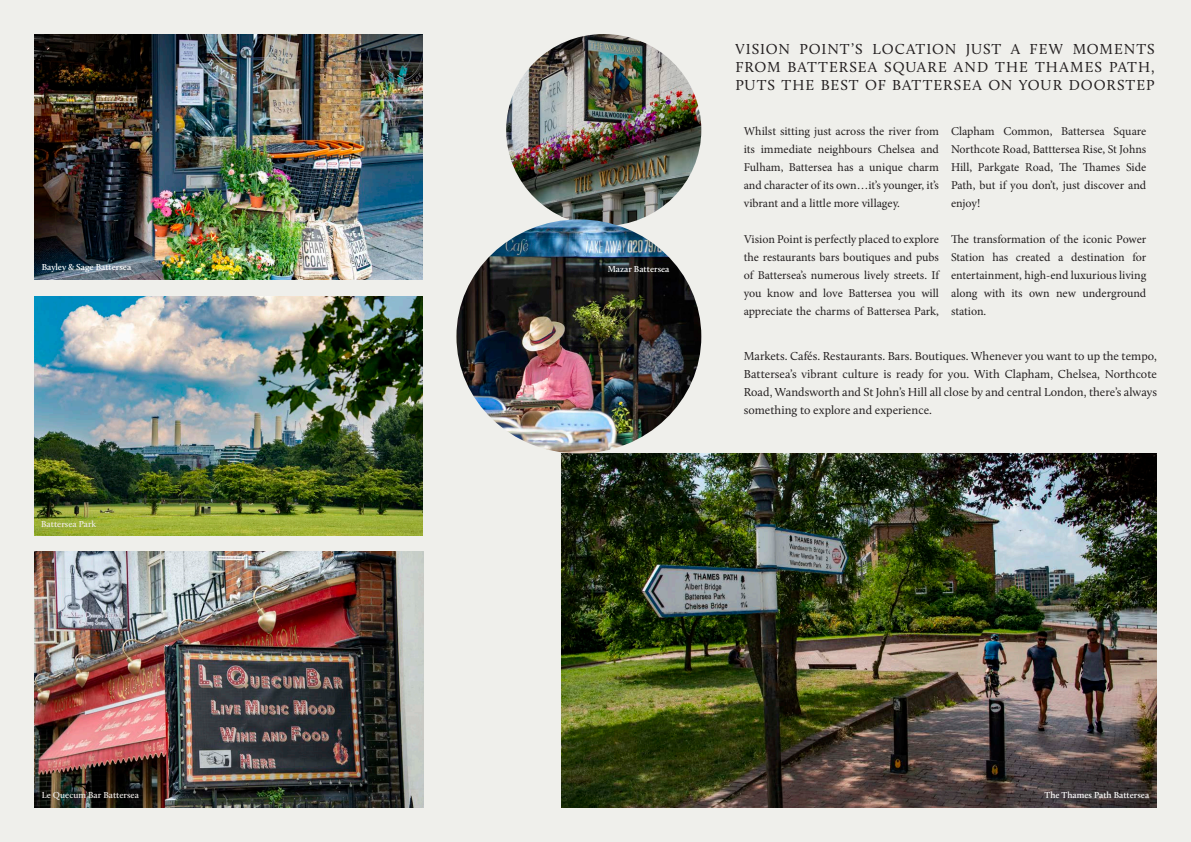
<style>
.page{position:relative;width:1191px;height:842px;background:#efefeb}
.page>*{position:absolute;margin:0;border:0;box-sizing:border-box;transform-origin:0 0}
.t1{font:15px/18px "Calluna";letter-spacing:.065em;color:#231f20;text-align:justify}
.t2{font:12px/18px "Minion Pro";letter-spacing:-.005em;color:#231f20;text-align:justify}
.t3{font:12px/18px "Calluna";color:#231f20;text-align:justify}
.t4{font:600 9px "Calluna";color:#fff}
.t5{font:600 9px "Calluna";color:#eeeae7}
</style>
<div class="page">
<img style="left:34px;top:34px;width:389px;height:245px">
<img style="left:35px;top:296px;width:388px;height:240px">
<img style="left:35px;top:552px;width:388px;height:255px">
<img style="left:561px;top:453px;width:596px;height:354px">
<img style="left:506px;top:34px;width:195px;height:185px">
<img style="left:456px;top:219px;width:245px;height:234px">
<p class="t4" style="left:42px;top:261px;width:91px">Bayley &amp; Sage Battersea</p>
<p class="t4" style="left:608px;top:264px;width:63px">Mazar Battersea</p>
<p class="t5" style="left:41px;top:518px;width:57px">Battersea Park</p>
<p class="t1" style="left:735px;top:40px;width:421px">VISION POINT’S LOCATION JUST A FEW MOMENTS FROM BATTERSEA SQUARE AND THE THAMES PATH, PUTS THE BEST OF BATTERSEA ON YOUR DOORSTEP</p>
<p class="t2" style="left:744px;top:122px;width:197px">Whilst sitting just across the river from its immediate neighbours Chelsea and Fulham, Battersea has a unique charm and character of its own…it’s younger, it’s vibrant and a little more villagey.</p>
<p class="t2" style="left:744px;top:230px;width:197px">Vision Point is perfectly placed to explore the restaurants bars boutiques and pubs of Battersea’s numerous lively streets. If you know and love Battersea you will appreciate the charms of Battersea Park,</p>
<p class="t2" style="left:951px;top:122px;width:197px">Clapham Common, Battersea Square Northcote Road, Batttersea Rise, St Johns Hill, Parkgate Road, The Thames Side Path, but if you don’t, just discover and enjoy!</p>
<p class="t2" style="left:951px;top:230px;width:197px">The transformation of the iconic Power Station has created a destination for entertainment, high-end luxurious living along with its own new underground station.</p>
<p class="t3" style="left:744px;top:347px;width:415px">Markets. Cafés. Restaurants. Bars. Boutiques. Whenever you want to up the tempo, Battersea’s vibrant culture is ready for you. With Clapham, Chelsea, Northcote Road, Wandsworth and St John’s Hill all close by and central London, there’s always something to explore and experience.</p>
<p class="t5" style="left:42px;top:789px;width:99px">Le Quecum Bar Battersea</p>
<p class="t4" style="left:1044px;top:789px;width:106px">The Thames Path Battersea</p>
</div>
